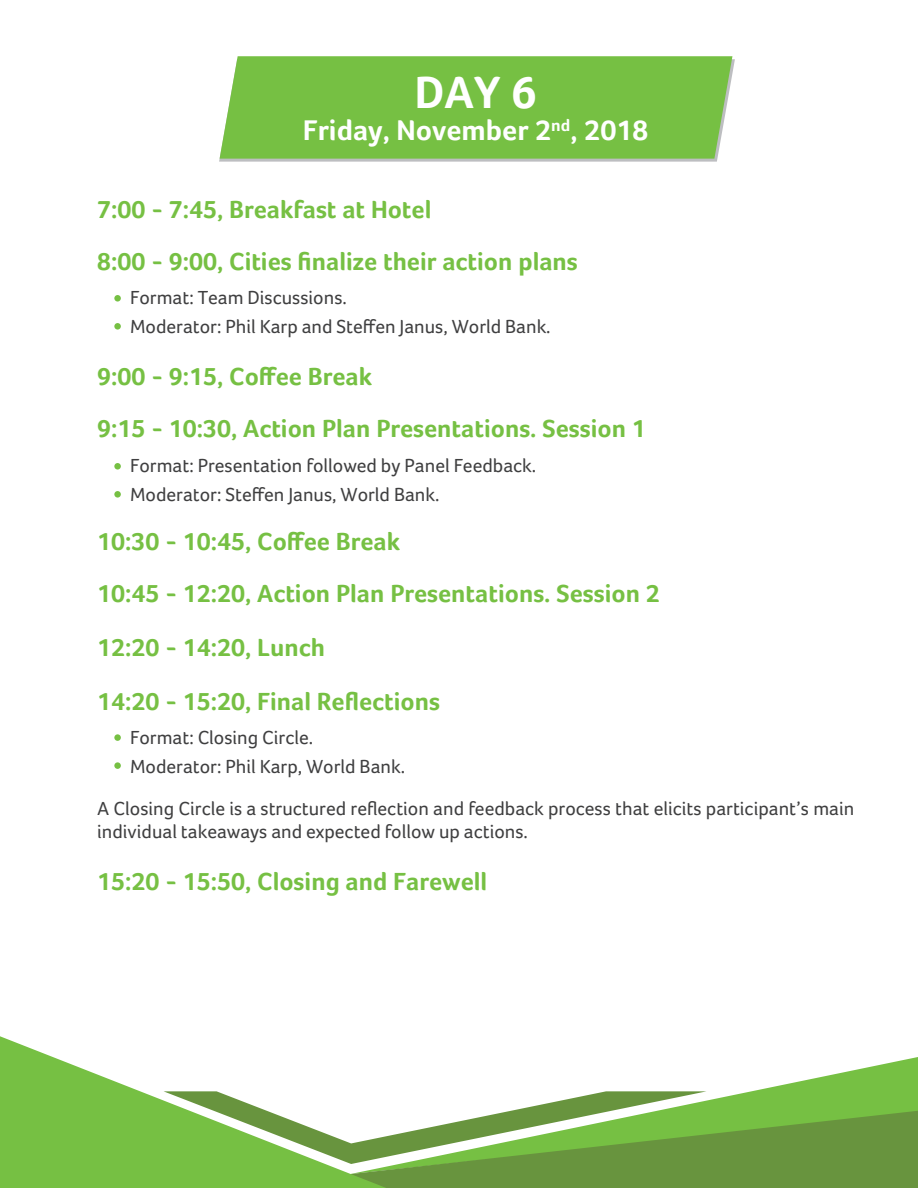
<style>
.page{position:relative;width:918px;height:1188px;background:#fff}
.page>*{position:absolute;margin:0;border:0;box-sizing:border-box;transform-origin:0 0}
.t1{font:700 46.5px "Foco";color:#fff}
.t2{font:700 29.25px "Foco";color:#fff}
.t3{font:700 25.5px/52.2px "Foco";color:#76c043}
.t4{font:19.5px/28.8px "Foco";color:#3f3f40}
</style>
<div class="page">
<svg style="left:707px;top:1057px;width:211px;height:54px;fill:#76c043"></svg>
<svg style="left:386px;top:1111px;width:532px;height:77px;background:#69983e"></svg>
<svg style="left:386px;top:1091px;width:321px;height:73px"></svg>
<svg style="left:0;top:1036px;width:386px;height:152px;fill:#76c043"></svg>
<svg style="left:219px;top:59px;width:516px;height:103px;fill:#bdbec1"></svg>
<div style="left:220px;top:56px;width:512px;height:103px;background:#76c043"></div>
<div style="left:114px;top:295px;width:7px;height:7px;background:#76c043;border-radius:50%"></div>
<div style="left:114px;top:323px;width:7px;height:7px;background:#76c043;border-radius:50%"></div>
<div style="left:114px;top:463px;width:7px;height:7px;background:#76c043;border-radius:50%"></div>
<div style="left:114px;top:491px;width:7px;height:7px;background:#76c043;border-radius:50%"></div>
<div style="left:114px;top:734px;width:7px;height:7px;background:#76c043;border-radius:50%"></div>
<div style="left:114px;top:762px;width:7px;height:7px;background:#76c043;border-radius:50%"></div>
<h1 class="t1" style="left:415px;top:65px;width:124px">DAY 6</h1>
<h2 class="t2" style="left:303px;top:113px;width:347px">Friday, November 2<sup>nd</sup>, 2018</h2>
<h3 class="t3" style="left:97px;top:183px;width:482px">7:00 - 7:45, Breakfast at Hotel<br>8:00 - 9:00, Cities finalize their action plans</h3>
<p class="t4" style="left:130px;top:283px;width:422px">Format: Team Discussions.<br>Moderator: Phil Karp and Steffen Janus, World Bank.</p>
<h3 class="t3" style="left:97px;top:350px;width:550px">9:00 - 9:15, Coffee Break<br>9:15 - 10:30, Action Plan Presentations. Session 1</h3>
<p class="t4" style="left:130px;top:451px;width:408px">Format: Presentation followed by Panel Feedback.<br>Moderator: Steffen Janus, World Bank.</p>
<h3 class="t3" style="left:97px;top:515px;width:564px">10:30 - 10:45, Coffee Break<br>10:45 - 12:20, Action Plan Presentations. Session 2</h3>
<h3 class="t3" style="left:97px;top:621px;width:229px">12:20 - 14:20, Lunch</h3>
<h3 class="t3" style="left:97px;top:676px;width:344px">14:20 - 15:20, Final Reflections</h3>
<p class="t4" style="left:130px;top:723px;width:276px">Format: Closing Circle.<br>Moderator: Phil Karp, World Bank.</p>
<p class="t4" style="left:97px;top:796px;width:759px;line-height:23.4px">A Closing Circle is a structured reflection and feedback process that elicits participant’s main individual takeaways and expected follow up actions.</p>
<h3 class="t3" style="left:97px;top:855px;width:392px">15:20 - 15:50, Closing and Farewell</h3>
</div>
